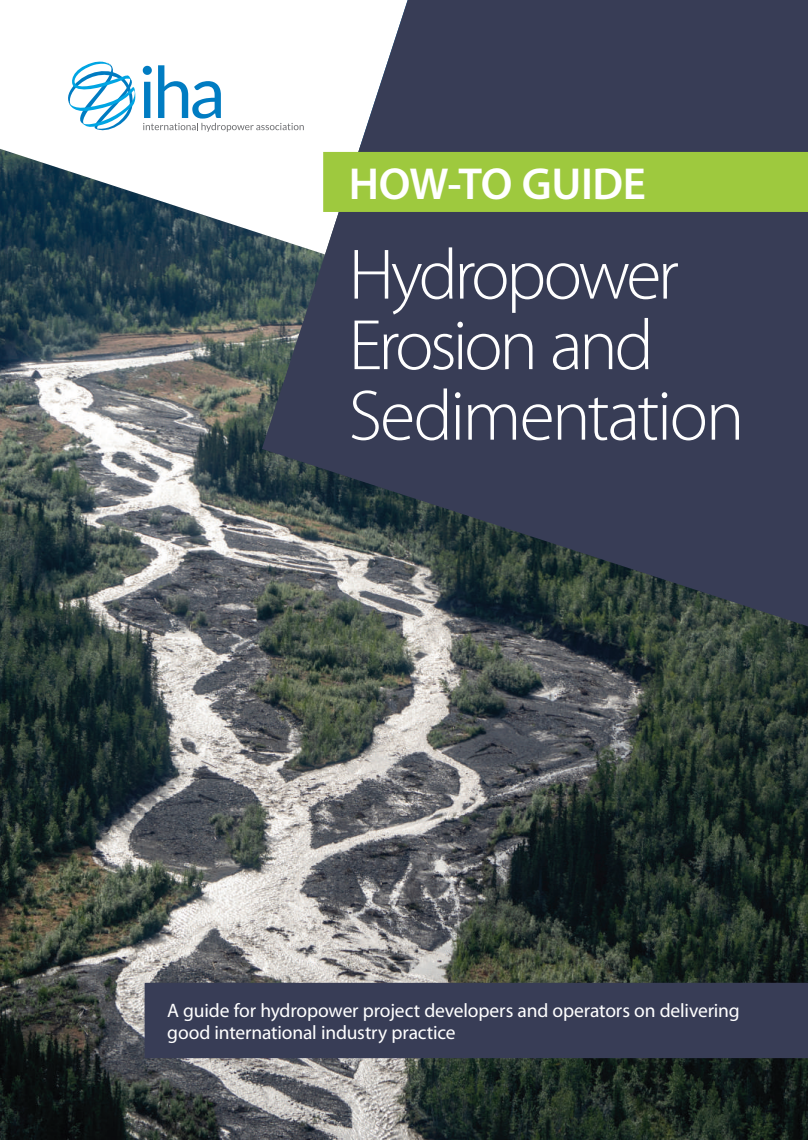
<style>
.page{position:relative;width:808px;height:1140px;background:#fff}
.page>*{position:absolute;margin:0;border:0;box-sizing:border-box;transform-origin:0 0}
.t1{font:300 72px/70.5px "Myriad Pro";letter-spacing:-.045em;color:#fff}
.t2{font:600 45px "Myriad Pro";letter-spacing:-.01em;color:#fff}
.t3{font:19.5px/22.5px "Myriad Pro";letter-spacing:-.005em;color:#fff}
</style>
<div class="page">
<img style="left:0;top:254px;width:808px;height:886px">
<svg style="left:0;top:61px;width:262px;height:193px"></svg>
<svg style="left:262px;top:0;width:546px;height:626px;fill:#383d56"></svg>
<svg style="left:68px;top:62px;width:236px;height:70px"></svg>
<div style="left:323px;top:152px;width:485px;height:60px;background:#9ec93e"></div>
<div style="left:145px;top:982px;width:663px;height:76px;background:#383d56"></div>
<h2 class="t2" style="left:349px;top:155px;width:299px">HOW-TO GUIDE</h2>
<h1 class="t1" style="left:349px;top:240px;width:397px">Hydropower<br>Erosion and<br>Sedimentation</h1>
<p class="t3" style="left:167px;top:998px;width:574px">A guide for hydropower project developers and operators on delivering good international industry practice</p>
</div>
